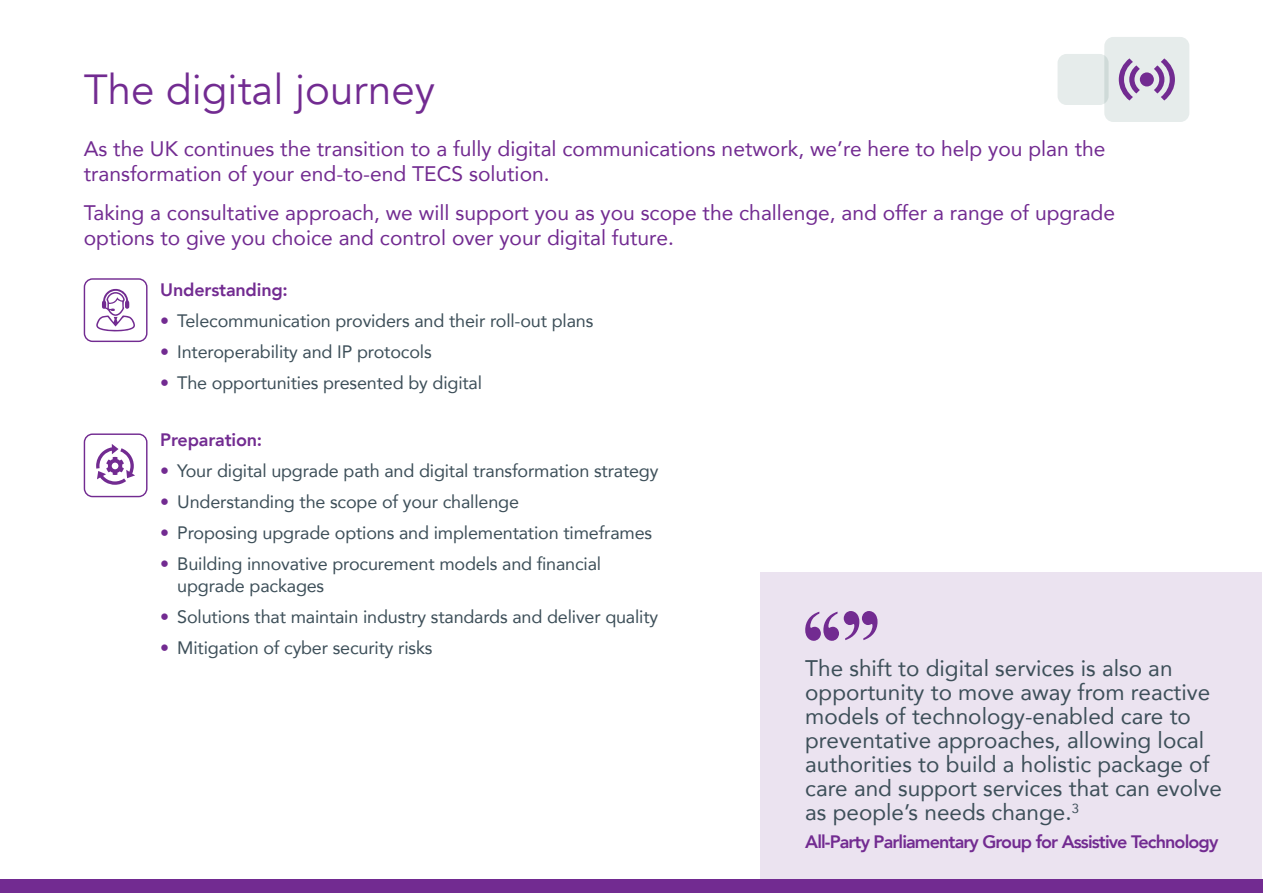
<style>
.page{position:relative;width:1263px;height:893px;background:#fff}
.page>*{position:absolute;margin:0;border:0;box-sizing:border-box;transform-origin:0 0}
.t1{font:42px "Avenir";color:#722b91}
.t2{font:22.5px/24px "Avenir";color:#3d4f59}
.t3{font:21px/25.5px "Avenir";color:#722b91}
.t4{font:18px/22.5px "Avenir";letter-spacing:-.01em;color:#3d4f59}
.t5{font:800 18px "Avenir";letter-spacing:-.05em;color:#722b91}
.t6{font:800 18px "Avenir";letter-spacing:-.01em;color:#722b91}
.s1{color:#722b91}
</style>
<div class="page">
<div style="left:1104px;top:37px;width:85px;height:85px;background:#e6eceb;border-radius:9px"></div>
<div style="left:1057px;top:54px;width:51px;height:51px;background:#e6eceb;border-radius:9px"></div>
<div style="left:0;top:879px;width:1262px;height:14px;background:#722b91"></div>
<div style="left:84px;top:278px;width:63px;height:64px;border:1px solid #722b91;border-radius:8px"></div>
<svg style="left:96px;top:288px;width:39px;height:44px"></svg>
<div style="left:84px;top:433px;width:63px;height:64px;border:1px solid #722b91;border-radius:8px"></div>
<svg style="left:96px;top:444px;width:39px;height:41px"></svg>
<svg style="left:1119px;top:58px;width:56px;height:43px"></svg>
<div style="left:760px;top:573px;width:502px;height:306px;background:#eae2ef"></div>
<svg style="left:805px;top:611px;width:72px;height:30px"></svg>
<svg style="left:1262px;top:879px;width:1px;height:14px"></svg>
<h1 class="t1" style="left:84px;top:65px;width:353px">The digital journey</h1>
<p class="t3" style="left:84px;top:135px;width:1023px">As the UK continues the transition to a fully digital communications network, we’re here to help you plan the transformation of your end-to-end TECS solution.</p>
<p class="t3" style="left:84px;top:199px;width:1033px">Taking a consultative approach, we will support you as you scope the challenge, and offer a range of upgrade options to give you choice and control over your digital future.</p>
<p class="t6" style="left:160px;top:276px;width:129px">Understanding:</p>
<p class="t4" style="left:160px;top:309px;width:435px"><span class="s1">•</span> Telecommunication providers and their roll-out plans</p>
<p class="t4" style="left:160px;top:340px;width:273px"><span class="s1">•</span> Interoperability and IP protocols</p>
<p class="t4" style="left:160px;top:371px;width:323px"><span class="s1">•</span> The opportunities presented by digital</p>
<p class="t6" style="left:160px;top:425px;width:104px">Preparation:</p>
<p class="t4" style="left:160px;top:459px;width:500px"><span class="s1">•</span> Your digital upgrade path and digital transformation strategy</p>
<p class="t4" style="left:160px;top:490px;width:360px"><span class="s1">•</span> Understanding the scope of your challenge</p>
<p class="t4" style="left:160px;top:521px;width:493px"><span class="s1">•</span> Proposing upgrade options and implementation timeframes</p>
<p class="t4" style="left:177px;top:552px;width:425px;text-indent:-17px"><span class="s1">•</span> Building innovative procurement models and financial upgrade packages</p>
<p class="t4" style="left:160px;top:605px;width:499px"><span class="s1">•</span> Solutions that maintain industry standards and deliver quality</p>
<p class="t4" style="left:160px;top:636px;width:274px"><span class="s1">•</span> Mitigation of cyber security risks</p>
<p class="t2" style="left:805px;top:656px;width:418px">The shift to digital services is also an opportunity to move away from reactive models of technology-enabled care to preventative approaches, allowing local authorities to build a holistic package of care and support services that can evolve as people’s needs change.<sup>3</sup></p>
<p class="t5" style="left:805px;top:828px;width:415px">All-Party Parliamentary Group for Assistive Technology</p>
</div>
